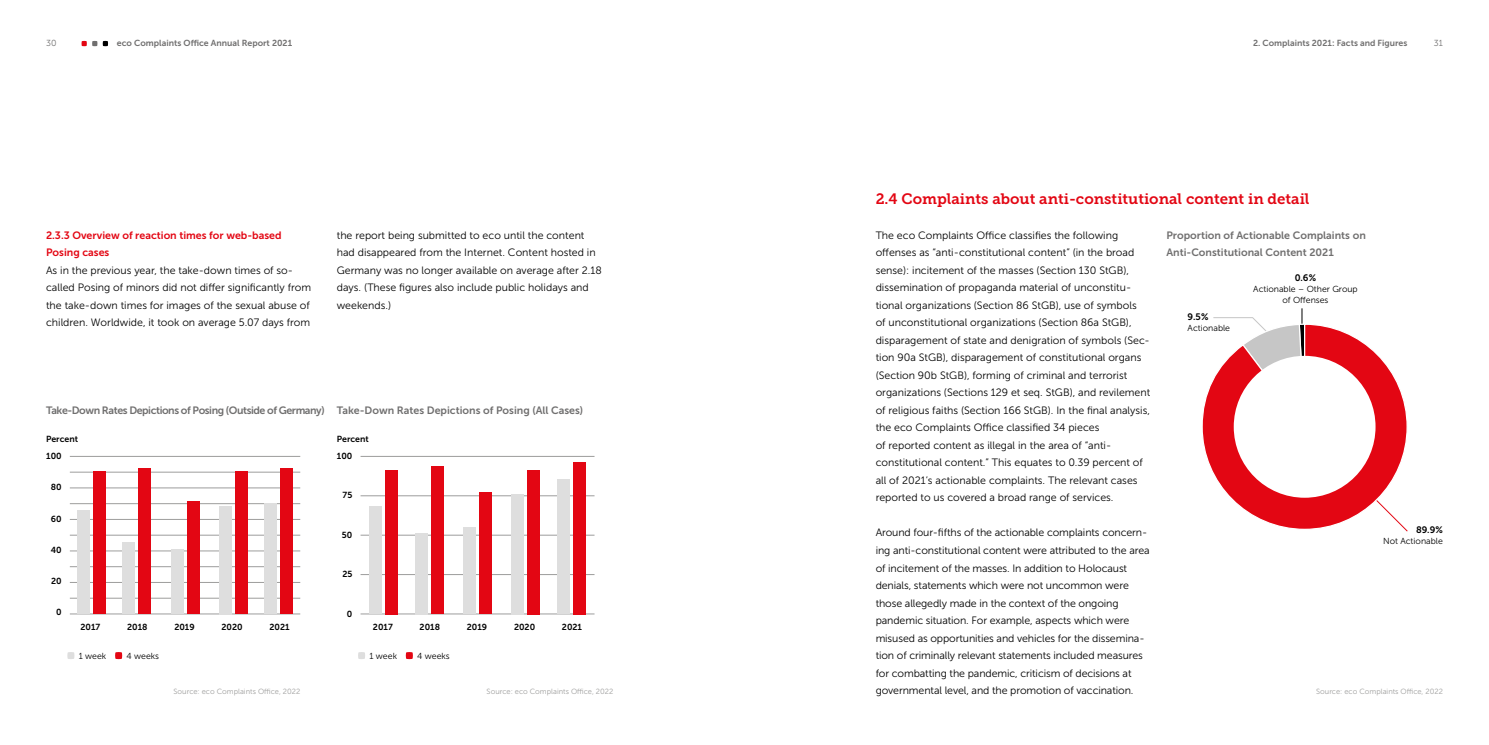
<style>
.page{position:relative;width:1489px;height:745px;background:#fff}
.page>*{position:absolute;margin:0;border:0;box-sizing:border-box;transform-origin:0 0}
.t1{font:15px "Museo Slab 700";color:#e30613}
.t2{font:10.62px/17.5px "Museo Sans 300";color:#000}
.t3{font:10.62px "Museo Sans 700";letter-spacing:-.04em;color:#706f6f}
.t4{font:10.62px/17.5px "Museo Sans 700";color:#706f6f}
.t5{font:10.62px/17.5px "Museo Sans 700";color:#e30613}
.t6{font:9.38px "Museo Sans 700";color:#000}
.t7{font:8.75px "Museo Sans 700";color:#000}
.t8{font:8.75px/11.2px "Museo Sans 300";color:#000;text-align:center}
.t9{font:8.75px "Museo Sans 700";color:#706f6f}
.t10{font:8.75px "Museo Sans 300";color:#706f6f}
.t11{font:7.5px "Museo Sans 300";color:#9d9d9c}
</style>
<div class="page">
<hr style="left:70px;top:613px;width:230px;height:1px;background:#9d9d9c">
<hr style="left:70px;top:597px;width:230px;height:1px;background:#9d9d9c">
<hr style="left:70px;top:582px;width:230px;height:1px;background:#9d9d9c">
<hr style="left:70px;top:566px;width:230px;height:1px;background:#9d9d9c">
<hr style="left:70px;top:550px;width:230px;height:1px;background:#9d9d9c">
<hr style="left:70px;top:534px;width:230px;height:1px;background:#9d9d9c">
<hr style="left:70px;top:519px;width:230px;height:1px;background:#9d9d9c">
<hr style="left:70px;top:503px;width:230px;height:1px;background:#9d9d9c">
<hr style="left:70px;top:471px;width:230px;height:1px;background:#9d9d9c">
<hr style="left:70px;top:487px;width:230px;height:1px;background:#9d9d9c">
<hr style="left:70px;top:456px;width:230px;height:1px;background:#9d9d9c">
<svg style="left:358px;top:652px;width:7px;height:6px"></svg>
<svg style="left:406px;top:652px;width:7px;height:6px"></svg>
<svg style="left:67px;top:652px;width:7px;height:6px"></svg>
<svg style="left:115px;top:652px;width:7px;height:6px"></svg>
<div style="left:77px;top:510px;width:12px;height:103px;background:#dedede"></div>
<div style="left:93px;top:471px;width:12px;height:142px;background:#e30613"></div>
<div style="left:123px;top:542px;width:12px;height:71px;background:#dedede"></div>
<div style="left:139px;top:468px;width:12px;height:145px;background:#e30613"></div>
<div style="left:171px;top:549px;width:12px;height:64px;background:#dedede"></div>
<div style="left:187px;top:501px;width:12px;height:112px;background:#e30613"></div>
<div style="left:219px;top:505px;width:12px;height:108px;background:#dedede"></div>
<div style="left:235px;top:471px;width:12px;height:142px;background:#e30613"></div>
<div style="left:265px;top:503px;width:12px;height:110px;background:#dedede"></div>
<div style="left:280px;top:468px;width:13px;height:145px;background:#e30613"></div>
<hr style="left:360px;top:613px;width:234px;height:1px;background:#9d9d9c">
<hr style="left:360px;top:574px;width:234px;height:1px;background:#9d9d9c">
<hr style="left:360px;top:534px;width:234px;height:1px;background:#9d9d9c">
<hr style="left:360px;top:495px;width:234px;height:1px;background:#9d9d9c">
<hr style="left:360px;top:456px;width:234px;height:1px;background:#9d9d9c">
<hr style="left:1301px;top:308px;width:1px;height:51px;background:#000">
<svg style="left:1202px;top:317px;width:206px;height:214px"></svg>
<div style="left:1233px;top:355px;width:142px;height:142px;background:#fff;border-radius:50%"></div>
<div style="left:369px;top:506px;width:13px;height:107px;background:#dedede"></div>
<div style="left:385px;top:469px;width:13px;height:144px;background:#e30613"></div>
<div style="left:415px;top:532px;width:12px;height:81px;background:#dedede"></div>
<div style="left:431px;top:466px;width:12px;height:147px;background:#e30613"></div>
<div style="left:463px;top:527px;width:13px;height:86px;background:#dedede"></div>
<div style="left:479px;top:492px;width:12px;height:121px;background:#e30613"></div>
<div style="left:511px;top:493px;width:13px;height:120px;background:#dedede"></div>
<div style="left:527px;top:469px;width:13px;height:144px;background:#e30613"></div>
<div style="left:557px;top:479px;width:12px;height:134px;background:#dedede"></div>
<div style="left:573px;top:462px;width:12px;height:151px;background:#e30613"></div>
<svg style="left:103px;top:41px;width:5px;height:5px"></svg>
<svg style="left:81px;top:41px;width:16px;height:5px"></svg>
<p class="t10" style="left:46px;top:38px;width:12px">30</p>
<p class="t9" style="left:117px;top:38px;width:177px">eco Complaints Office Annual Report 2021</p>
<p class="t10" style="left:1433px;top:38px;width:10px">31</p>
<p class="t9" style="left:1252px;top:38px;width:156px">2. Complaints 2021: Facts and Figures</p>
<p class="t5" style="left:46px;top:226px;width:237px">2.3.3 Overview of reaction times for web-based<br>Posing cases</p>
<p class="t2" style="left:46px;top:261px;width:266px">As in the previous year, the take-down times of so&shy;called Posing of minors did not differ significantly from the take-down times for images of the sexual abuse of children. Worldwide, it took on average 5.07 days from</p>
<p class="t2" style="left:337px;top:226px;width:266px">the report being submitted to eco until the content had disappeared from the Internet. Content hosted in Germany was no longer available on average after 2.18 days. (These figures also include public holidays and weekends.)</p>
<p class="t3" style="left:46px;top:404px;width:538px">Take-Down Rates Depictions of Posing (Outside of Germany) Take-Down Rates Depictions of Posing (All Cases)</p>
<p class="t7" style="left:46px;top:433px;width:33px">Percent</p>
<p class="t7" style="left:337px;top:433px;width:33px">Percent</p>
<p class="t7" style="left:46px;top:450px;width:17px">100</p>
<p class="t7" style="left:51px;top:482px;width:12px">80</p>
<p class="t7" style="left:51px;top:513px;width:12px">60</p>
<p class="t7" style="left:51px;top:544px;width:12px">40</p>
<p class="t7" style="left:51px;top:575px;width:12px">20</p>
<p class="t7" style="left:56px;top:607px;width:7px">0</p>
<p class="t7" style="left:337px;top:450px;width:17px">100</p>
<p class="t7" style="left:342px;top:490px;width:11px">75</p>
<p class="t7" style="left:342px;top:529px;width:12px">50</p>
<p class="t7" style="left:342px;top:569px;width:12px">25</p>
<p class="t7" style="left:347px;top:608px;width:7px">0</p>
<p class="t7" style="left:80px;top:622px;width:21px">2017</p>
<p class="t7" style="left:127px;top:622px;width:22px">2018</p>
<p class="t7" style="left:174px;top:622px;width:22px">2019</p>
<p class="t7" style="left:221px;top:622px;width:23px">2020</p>
<p class="t7" style="left:269px;top:622px;width:22px">2021</p>
<p class="t7" style="left:373px;top:622px;width:21px">2017</p>
<p class="t7" style="left:419px;top:622px;width:22px">2018</p>
<p class="t7" style="left:467px;top:622px;width:22px">2019</p>
<p class="t7" style="left:514px;top:622px;width:23px">2020</p>
<p class="t7" style="left:562px;top:622px;width:22px">2021</p>
<p class="t8" style="left:79px;top:650px;width:29px">1 week</p>
<p class="t8" style="left:127px;top:650px;width:34px">4 weeks</p>
<p class="t8" style="left:369px;top:650px;width:29px">1 week</p>
<p class="t8" style="left:417px;top:650px;width:34px">4 weeks</p>
<p class="t11" style="left:174px;top:687px;width:128px">Source: eco Complaints Office, 2022</p>
<p class="t11" style="left:486px;top:687px;width:128px">Source: eco Complaints Office, 2022</p>
<h1 class="t1" style="left:875px;top:190px;width:435px">2.4 Complaints about anti-constitutional content in detail</h1>
<p class="t2" style="left:875px;top:226px;width:276px">The eco Complaints Office classifies the following offenses as “anti-constitutional content” (in the broad sense): incitement of the masses (Section 130 StGB), dissemination of propaganda material of unconstitu&shy;tional organizations (Section 86 StGB), use of symbols<br>of unconstitutional organizations (Section 86a StGB), disparagement of state and denigration of symbols (Sec&shy;tion 90a StGB), disparagement of constitutional organs (Section 90b StGB), forming of criminal and terrorist organizations (Sections 129 et seq. StGB), and revilement of religious faiths (Section 166 StGB). In the final analysis, the eco Complaints Office classified 34 pieces<br>of reported content as illegal in the area of “anti&shy;constitutional content.” This equates to 0.39 percent of all of 2021’s actionable complaints. The relevant cases reported to us covered a broad range of services.</p>
<p class="t2" style="left:875px;top:524px;width:275px">Around four-fifths of the actionable complaints concern&shy;ing anti-constitutional content were attributed to the area of incitement of the masses. In addition to Holocaust denials, statements which were not uncommon were those allegedly made in the context of the ongoing pandemic situation. For example, aspects which were misused as opportunities and vehicles for the dissemina&shy;tion of criminally relevant statements included measures for combatting the pandemic, criticism of decisions at governmental level, and the promotion of vaccination.</p>
<p class="t4" style="left:1166px;top:226px;width:201px">Proportion of Actionable Complaints on<br>Anti-Constitutional Content 2021</p>
<p class="t6" style="left:1294px;top:272px;width:23px">0.6 %</p>
<p class="t8" style="left:1253px;top:283px;width:106px">Actionable – Other Group of Offenses</p>
<p class="t6" style="left:1187px;top:311px;width:22px">9.5 %</p>
<p class="t8" style="left:1187px;top:322px;width:44px">Actionable</p>
<p class="t6" style="left:1415px;top:524px;width:28px">89.9 %</p>
<p class="t8" style="left:1382px;top:535px;width:61px">Not Actionable</p>
<p class="t11" style="left:1316px;top:687px;width:128px">Source: eco Complaints Office, 2022</p>
</div>
